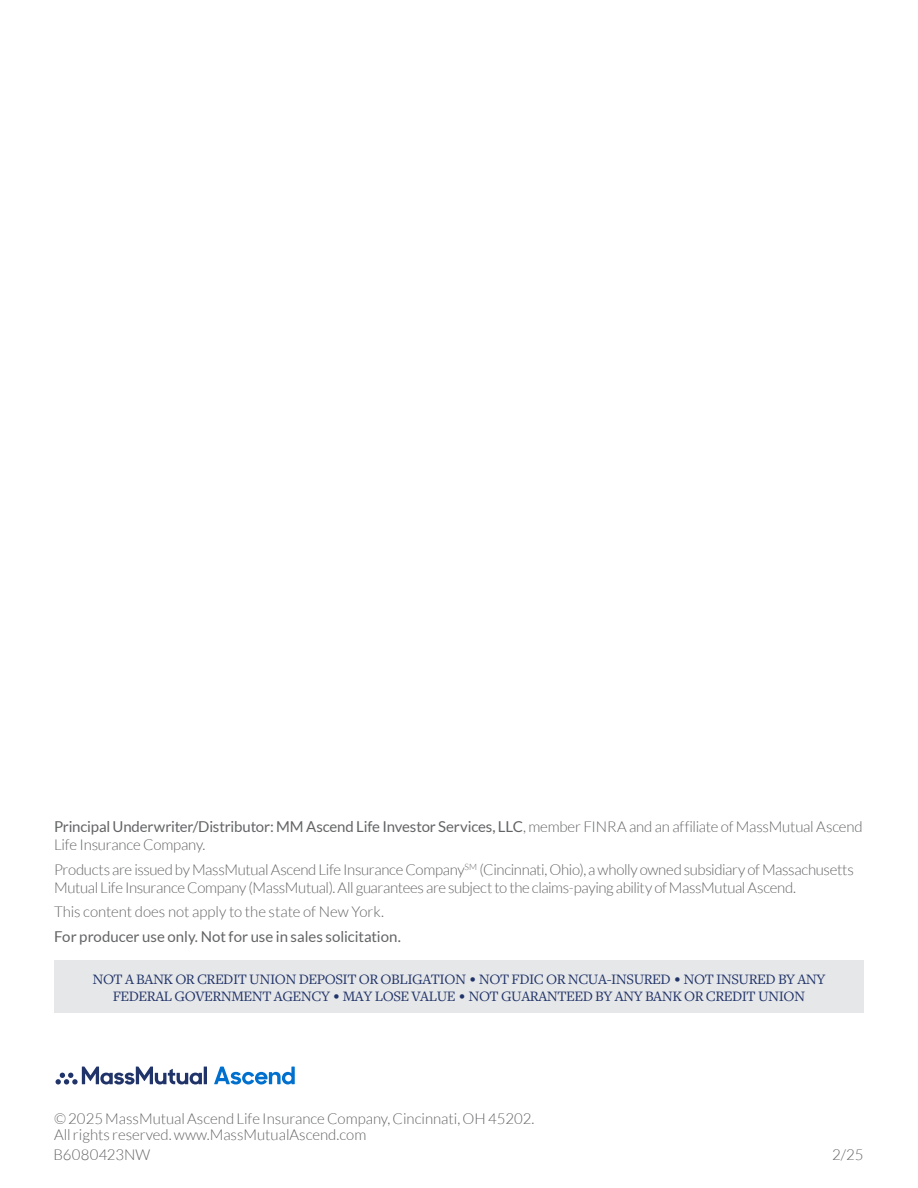
<style>
.page{position:relative;width:918px;height:1188px;background:#fff}
.page>*{position:absolute;margin:0;border:0;box-sizing:border-box;transform-origin:0 0}
.t1{font:300 15px/15.8px "Lato";letter-spacing:-.015em;color:#636466}
.t2{font:15px/18px "Lato";letter-spacing:-.01em;color:#636466}
.t3{font:15px/16.5px "Freight Text Pro";letter-spacing:-.03em;color:#21346a;text-align:center}
.t4{font:300 15px "Lato";letter-spacing:.005em;color:#636466}
.s1{font-weight:300}
.s2{font-family:"Lato";font-weight:300}
</style>
<div class="page">
<div style="left:54px;top:960px;width:810px;height:52px;background:#e6e7e8"></div>
<svg style="left:214px;top:1067px;width:81px;height:18px"></svg>
<hr style="left:204px;top:1067px;width:3px;height:17px;background:#21346a">
<svg style="left:56px;top:1067px;width:146px;height:18px"></svg>
<p class="t2" style="left:54px;top:817px;width:810px">Principal Underwriter/Distributor: MM Ascend Life Investor Services, LLC<span class="s1">, member FINRA and an affiliate of MassMutual Ascend<br>Life Insurance Company.</span></p>
<p class="t1" style="left:54px;top:860px;width:802px;line-height:18px">Products are issued by MassMutual Ascend Life Insurance Company<sup>SM</sup> (Cincinnati, Ohio), a wholly owned subsidiary of Massachusetts<br>Mutual Life Insurance Company (MassMutual). All guarantees are subject to the claims-paying ability of MassMutual Ascend.</p>
<p class="t1" style="left:54px;top:904px;width:332px">This content does not apply to the state of New York.</p>
<p class="t2" style="left:54px;top:928px;width:348px">For producer use only. Not for use in sales solicitation.</p>
<p class="t3" style="left:92px;top:971px;width:735px">NOT A BANK OR CREDIT UNION DEPOSIT OR OBLIGATION <span class="s2">•</span> NOT FDIC OR NCUA-INSURED <span class="s2">•</span> NOT INSURED BY ANY<br>FEDERAL GOVERNMENT AGENCY <span class="s2">•</span> MAY LOSE VALUE <span class="s2">•</span> NOT GUARANTEED BY ANY BANK OR CREDIT UNION</p>
<p class="t1" style="left:54px;top:1111px;width:482px">© 2025 MassMutual Ascend Life Insurance Company, Cincinnati, OH 45202.<br>All rights reserved. www.MassMutualAscend.com</p>
<p class="t4" style="left:53px;top:1146px;width:98px">B6080423NW</p>
<p class="t1" style="left:832px;top:1146px;width:33px">2/25</p>
</div>
